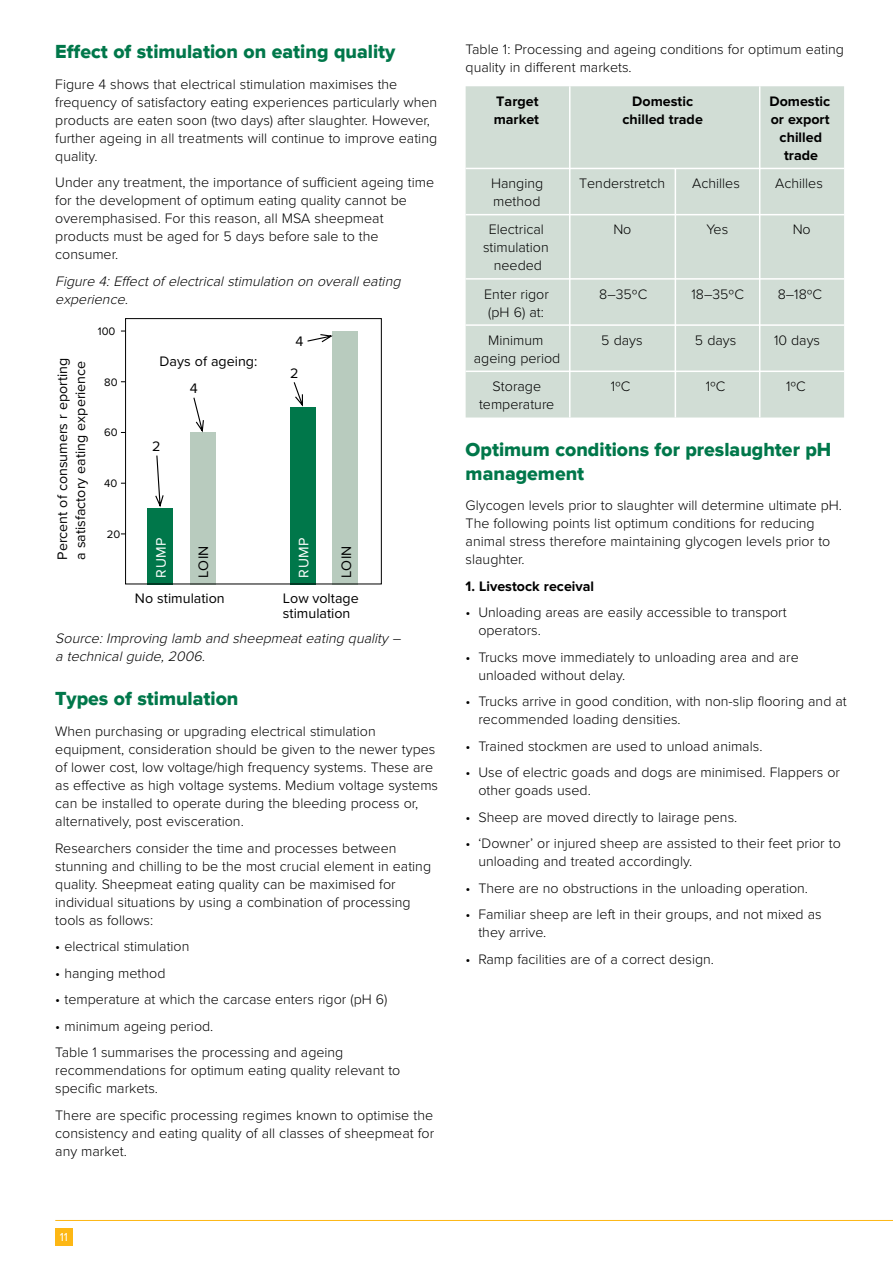
<style>
.page{position:relative;width:893px;height:1263px;background:#fff}
.page>*{position:absolute;margin:0;border:0;box-sizing:border-box;transform-origin:0 0}
.t1{font:19.5px/23.4px "Proxima Nova Extrabld";color:#00774a}
.t2{font:300 14.25px/18px "Proxima Nova";color:#000}
.t3{font:italic 300 14.25px/18px "Proxima Nova";color:#000}
.t4{font:14.25px/18px "Proxima Nova";color:#000}
.t5{font:700 14.25px/18px "Proxima Nova";color:#000;text-align:center}
.t6{font:14.25px "Proxima Nova";letter-spacing:.02em;color:#fff}
.t7{font:12px "Proxima Nova";color:#fff}
.t8{font:11.25px "Proxima Nova";color:#000}
</style>
<div class="page">
<div style="left:55px;top:1229px;width:17px;height:17px;background:#fdb714"></div>
<hr style="left:55px;top:1220px;width:838px;height:1px;background:#fdb714">
<div style="left:333px;top:331px;width:25px;height:253px;background:#b8cbbe"></div>
<div style="left:147px;top:508px;width:26px;height:76px;background:#00774a"></div>
<svg style="left:155px;top:455px;width:9px;height:53px"></svg>
<div style="left:190px;top:432px;width:25px;height:152px;background:#b8cbbe"></div>
<svg style="left:193px;top:397px;width:11px;height:36px"></svg>
<div style="left:290px;top:407px;width:26px;height:177px;background:#00774a"></div>
<svg style="left:293px;top:333px;width:40px;height:75px"></svg>
<div style="left:125px;top:318px;width:257px;height:266px;border:1px solid #000"></div>
<div style="left:466px;top:86px;width:378px;height:331px;background:#d1ddd5"></div>
<hr style="left:569px;top:86px;width:1px;height:82px;background:#fff">
<hr style="left:759px;top:86px;width:1px;height:82px;background:#fff">
<hr style="left:466px;top:168px;width:104px;height:1px;background:#fff">
<hr style="left:570px;top:168px;width:105px;height:1px;background:#fff">
<hr style="left:569px;top:169px;width:1px;height:45px;background:#fff">
<hr style="left:675px;top:168px;width:85px;height:1px;background:#fff">
<hr style="left:675px;top:169px;width:1px;height:45px;background:#fff">
<hr style="left:760px;top:168px;width:84px;height:1px;background:#fff">
<hr style="left:759px;top:169px;width:1px;height:45px;background:#fff">
<hr style="left:466px;top:214px;width:104px;height:1px;background:#fff">
<hr style="left:570px;top:214px;width:105px;height:1px;background:#fff">
<hr style="left:569px;top:215px;width:1px;height:63px;background:#fff">
<hr style="left:675px;top:214px;width:85px;height:1px;background:#fff">
<hr style="left:675px;top:215px;width:1px;height:63px;background:#fff">
<hr style="left:760px;top:214px;width:84px;height:1px;background:#fff">
<hr style="left:759px;top:215px;width:1px;height:63px;background:#fff">
<hr style="left:466px;top:278px;width:104px;height:2px;background:#fff">
<hr style="left:570px;top:278px;width:105px;height:2px;background:#fff">
<hr style="left:569px;top:280px;width:1px;height:44px;background:#fff">
<hr style="left:675px;top:278px;width:85px;height:2px;background:#fff">
<hr style="left:675px;top:280px;width:1px;height:44px;background:#fff">
<hr style="left:760px;top:278px;width:84px;height:2px;background:#fff">
<hr style="left:759px;top:280px;width:1px;height:44px;background:#fff">
<hr style="left:466px;top:324px;width:104px;height:2px;background:#fff">
<hr style="left:570px;top:324px;width:105px;height:2px;background:#fff">
<hr style="left:569px;top:326px;width:1px;height:45px;background:#fff">
<hr style="left:675px;top:324px;width:85px;height:2px;background:#fff">
<hr style="left:675px;top:326px;width:1px;height:45px;background:#fff">
<hr style="left:760px;top:324px;width:84px;height:2px;background:#fff">
<hr style="left:759px;top:326px;width:1px;height:45px;background:#fff">
<hr style="left:466px;top:371px;width:104px;height:1px;background:#fff">
<hr style="left:570px;top:371px;width:105px;height:1px;background:#fff">
<hr style="left:569px;top:372px;width:1px;height:45px;background:#fff">
<hr style="left:675px;top:371px;width:85px;height:1px;background:#fff">
<hr style="left:675px;top:372px;width:1px;height:45px;background:#fff">
<hr style="left:760px;top:371px;width:84px;height:1px;background:#fff">
<hr style="left:759px;top:372px;width:1px;height:45px;background:#fff">
<h1 class="t1" style="left:55px;top:40px;width:342px">Effect of stimulation on eating quality</h1>
<p class="t2" style="left:55px;top:76px;width:383px">Figure 4 shows that electrical stimulation maximises the frequency of satisfactory eating experiences particularly when products are eaten soon (two days) after slaughter. However, further ageing in all treatments will continue to improve eating quality.</p>
<p class="t2" style="left:55px;top:174px;width:380px">Under any treatment, the importance of sufficient ageing time for the development of optimum eating quality cannot be overemphasised. For this reason, all MSA sheepmeat products must be aged for 5 days before sale to the consumer.</p>
<p class="t3" style="left:55px;top:273px;width:350px">Figure 4: Effect of electrical stimulation on overall eating experience.</p>
<p class="t8" style="left:98px;top:323px;width:19px">100</p>
<p class="t4" style="left:53px;top:560px;width:204px;rotate:-90deg">Percent of consumers r eporting a satisfactory eating experience</p>
<p class="t4" style="left:160px;top:351px;width:99px">Days of ageing:</p>
<p class="t8" style="left:104px;top:374px;width:15px">80</p>
<p class="t4" style="left:190px;top:379px;width:9px">4</p>
<p class="t8" style="left:104px;top:424px;width:15px">60</p>
<p class="t4" style="left:152px;top:437px;width:10px">2</p>
<p class="t8" style="left:104px;top:475px;width:15px">40</p>
<p class="t8" style="left:107px;top:526px;width:15px">20</p>
<p class="t6" style="left:150px;top:578px;width:41px;rotate:-90deg">RUMP</p>
<p class="t4" style="left:194px;top:578px;width:34px;rotate:-90deg">LOIN</p>
<p class="t4" style="left:295px;top:332px;width:9px">4</p>
<p class="t4" style="left:290px;top:364px;width:10px">2</p>
<p class="t6" style="left:293px;top:578px;width:41px;rotate:-90deg">RUMP</p>
<p class="t4" style="left:337px;top:578px;width:34px;rotate:-90deg">LOIN</p>
<p class="t4" style="left:135px;top:588px;width:91px">No stimulation</p>
<p class="t4" style="left:283px;top:590px;width:77px;line-height:15px">Low voltage stimulation</p>
<p class="t3" style="left:55px;top:629px;width:350px">Source: Improving lamb and sheepmeat eating quality – a technical guide, 2006.</p>
<h1 class="t1" style="left:55px;top:688px;width:185px">Types of stimulation</h1>
<p class="t2" style="left:55px;top:723px;width:384px">When purchasing or upgrading electrical stimulation equipment, consideration should be given to the newer types of lower cost, low voltage/high frequency systems. These are as effective as high voltage systems. Medium voltage systems can be installed to operate during the bleeding process or, alternatively, post evisceration.</p>
<p class="t2" style="left:55px;top:839px;width:377px">Researchers consider the time and processes between stunning and chilling to be the most crucial element in eating quality. Sheepmeat eating quality can be maximised for individual situations by using a combination of processing tools as follows:</p>
<p class="t2" style="left:55px;top:938px;width:136px">• electrical stimulation</p>
<p class="t2" style="left:55px;top:964px;width:112px">• hanging method</p>
<p class="t2" style="left:55px;top:991px;width:334px">• temperature at which the carcase enters rigor (pH 6)</p>
<p class="t2" style="left:55px;top:1013px;width:290px;line-height:26.5px">• minimum ageing period.<br>Table 1 summarises the processing and ageing</p>
<p class="t2" style="left:55px;top:1062px;width:347px">recommendations for optimum eating quality relevant to specific markets.</p>
<p class="t2" style="left:55px;top:1106px;width:380px;text-align:justify">There are specific processing regimes known to optimise the consistency and eating quality of all classes of sheepmeat for any market.</p>
<p class="t2" style="left:466px;top:41px;width:380px">Table 1: Processing and ageing conditions for optimum eating quality in different markets.</p>
<p class="t5" style="left:494px;top:93px;width:47px;text-align:left">Target market</p>
<p class="t5" style="left:622px;top:93px;width:82px">Domestic chilled trade</p>
<p class="t5" style="left:769px;top:93px;width:62px">Domestic or export chilled trade</p>
<p class="t2" style="left:491px;top:175px;width:54px">Hanging method</p>
<p class="t2" style="left:579px;top:175px;width:87px">Tenderstretch</p>
<p class="t2" style="left:692px;top:175px;width:49px">Achilles</p>
<p class="t2" style="left:775px;top:175px;width:49px">Achilles</p>
<p class="t2" style="left:483px;top:221px;width:67px;text-align:center">Electrical stimulation needed</p>
<p class="t2" style="left:613px;top:221px;width:20px">No</p>
<p class="t2" style="left:706px;top:221px;width:23px">Yes</p>
<p class="t2" style="left:793px;top:221px;width:20px">No</p>
<p class="t2" style="left:484px;top:285px;width:66px">Enter rigor (pH 6) at:</p>
<p class="t2" style="left:599px;top:285px;width:49px">8–35ºC</p>
<p class="t2" style="left:692px;top:285px;width:54px">18–35ºC</p>
<p class="t2" style="left:778px;top:285px;width:46px">8–18ºC</p>
<p class="t2" style="left:474px;top:332px;width:88px;text-align:center">Minimum ageing period</p>
<p class="t2" style="left:601px;top:332px;width:43px">5 days</p>
<p class="t2" style="left:695px;top:332px;width:43px">5 days</p>
<p class="t2" style="left:774px;top:332px;width:48px">10 days</p>
<p class="t2" style="left:479px;top:378px;width:77px;text-align:center">Storage temperature</p>
<p class="t2" style="left:611px;top:378px;width:21px">1ºC</p>
<p class="t2" style="left:706px;top:378px;width:21px">1ºC</p>
<p class="t2" style="left:786px;top:378px;width:21px">1ºC</p>
<h1 class="t1" style="left:466px;top:438px;width:367px">Optimum conditions for preslaughter pH management</h1>
<p class="t2" style="left:466px;top:497px;width:378px">Glycogen levels prior to slaughter will determine ultimate pH.<br>The following points list optimum conditions for reducing animal stress therefore maintaining glycogen levels prior to slaughter.</p>
<p class="t5" style="left:466px;top:578px;width:130px">1. Livestock receival</p>
<p class="t2" style="left:478px;top:604px;width:310px;text-indent:-13px">• Unloading areas are easily accessible to transport operators.</p>
<p class="t2" style="left:478px;top:649px;width:322px;text-indent:-13px">• Trucks move immediately to unloading area and are unloaded without delay.</p>
<p class="t2" style="left:478px;top:693px;width:370px;text-indent:-13px">• Trucks arrive in good condition, with non-slip flooring and at recommended loading densities.</p>
<p class="t2" style="left:466px;top:738px;width:298px">• Trained stockmen are used to unload animals.</p>
<p class="t2" style="left:478px;top:764px;width:363px;text-indent:-13px">• Use of electric goads and dogs are minimised. Flappers or other goads used.</p>
<p class="t2" style="left:466px;top:809px;width:273px">• Sheep are moved directly to lairage pens.</p>
<p class="t2" style="left:478px;top:835px;width:364px;text-indent:-13px">• ‘Downer’ or injured sheep are assisted to their feet prior to unloading and treated accordingly.</p>
<p class="t2" style="left:466px;top:880px;width:344px">• There are no obstructions in the unloading operation.</p>
<p class="t2" style="left:478px;top:906px;width:345px;text-indent:-13px">• Familiar sheep are left in their groups, and not mixed as they arrive.</p>
<p class="t2" style="left:466px;top:951px;width:250px">• Ramp facilities are of a correct design.</p>
<p class="t7" style="left:60px;top:1228px;width:10px">11</p>
</div>
